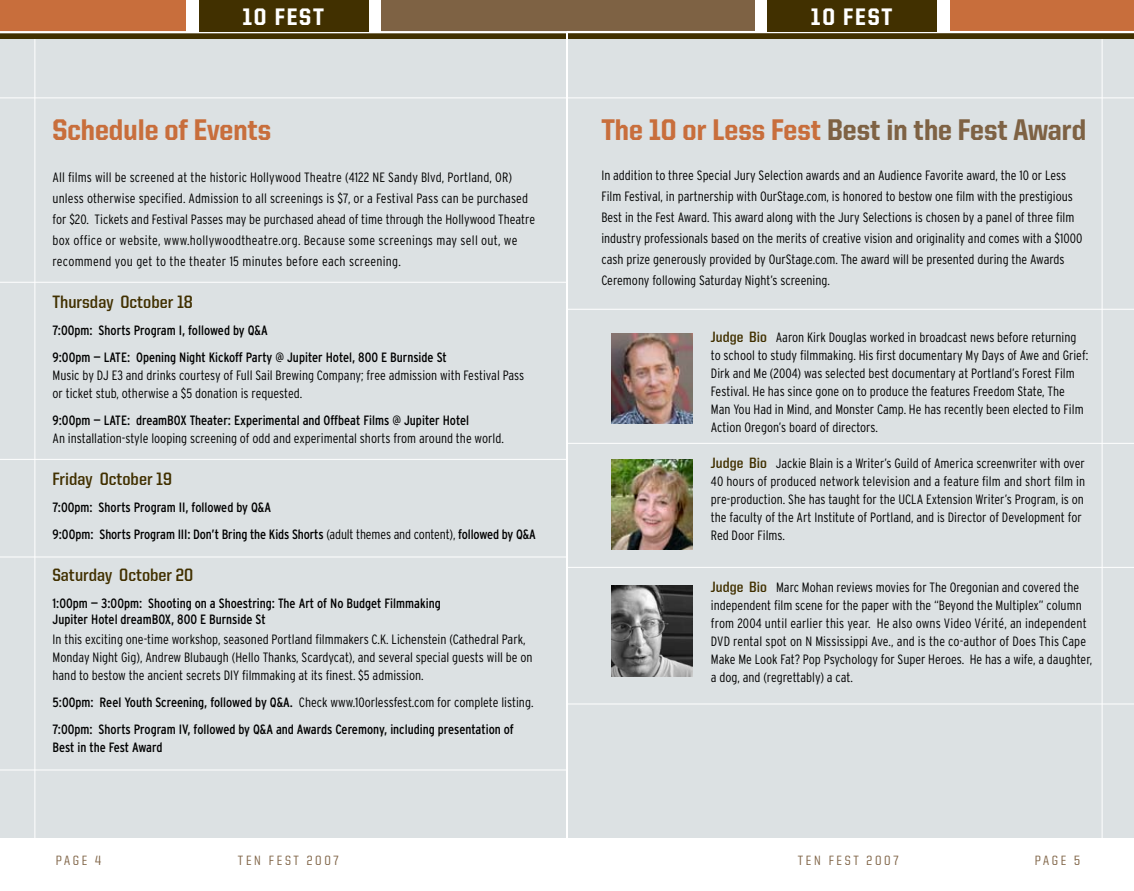
<style>
.page{position:relative;width:1134px;height:891px;background:#fff}
.page>*{position:absolute;margin:0;border:0;box-sizing:border-box;transform-origin:0 0}
.t1{font:800 30px "United Sans Semi Cond";color:#7e6244}
.t2{font:800 30px "United Sans Semi Cond";color:#c86e3c}
.t3{font:800 24px "United Sans Semi Cond";letter-spacing:.075em;color:#fff}
.t4{font:700 18px "United Sans Semi Cond";color:#413000}
.t5{font:300 condensed 13.5px/18px "Interstate";color:#000}
.t6{font:condensed 13.5px/27px "Interstate";color:#000}
.t7{font:500 13.5px "United Sans Semi Cond";letter-spacing:.2em;color:#7e6244}
.s1{font-weight:300}
.s2{color:#c86e3c}
.s3{font-family:"United Sans Semi Cond";font-weight:700;font-stretch:normal;font-size:15px;color:#413000}
</style>
<div class="page">
<div style="left:568px;top:38px;width:566px;height:800px;background:#dce1e3"></div>
<hr style="left:1102px;top:38px;width:1px;height:800px;background:#fff">
<hr style="left:567px;top:98px;width:567px;height:1px;background:#fff">
<div style="left:0;top:38px;width:566px;height:800px;background:#dce1e3"></div>
<hr style="left:34px;top:38px;width:1px;height:800px;background:#fff">
<hr style="left:0;top:98px;width:567px;height:1px;background:#fff">
<img style="left:612px;top:333px;width:81px;height:91px">
<img style="left:612px;top:460px;width:81px;height:90px">
<img style="left:612px;top:586px;width:81px;height:90px">
<div style="left:751px;top:0;width:383px;height:31px;background:#c86e3c"></div>
<div style="left:567px;top:0;width:355px;height:31px;background:#7e6244"></div>
<svg style="left:568px;top:33px;width:566px;height:5px;fill:#413000"></svg>
<div style="left:755px;top:0;width:194px;height:31px;background:#fff"></div>
<div style="left:767px;top:0;width:170px;height:31px;background:#413000"></div>
<div style="left:171px;top:0;width:396px;height:32px;background:#7e6244"></div>
<div style="left:0;top:0;width:342px;height:32px;background:#c86e3c"></div>
<svg style="left:0;top:33px;width:566px;height:5px;fill:#413000"></svg>
<hr style="left:0;top:31px;width:567px;height:2px;background:#fff">
<div style="left:186px;top:0;width:195px;height:32px;background:#fff"></div>
<div style="left:199px;top:0;width:169px;height:32px;background:#413000"></div>
<hr style="left:567px;top:309px;width:567px;height:1px;background:#fff">
<hr style="left:567px;top:443px;width:567px;height:1px;background:#fff">
<hr style="left:567px;top:567px;width:567px;height:1px;background:#fff">
<hr style="left:567px;top:704px;width:567px;height:1px;background:#fff">
<hr style="left:0;top:282px;width:567px;height:1px;background:#fff">
<hr style="left:0;top:459px;width:567px;height:1px;background:#fff">
<hr style="left:0;top:557px;width:567px;height:1px;background:#fff">
<hr style="left:0;top:770px;width:567px;height:1px;background:#fff">
<h2 class="t3" style="left:242px;top:4px;width:83px">10 FEST</h2>
<h2 class="t3" style="left:811px;top:4px;width:83px">10 FEST</h2>
<h1 class="t2" style="left:52px;top:113px;width:220px">Schedule of Events</h1>
<p class="t5" style="left:52px;top:166px;width:484px;line-height:21px">All films will be screened at the historic Hollywood Theatre (4122 NE Sandy Blvd, Portland, OR) unless otherwise specified. Admission to all screenings is $7, or a Festival Pass can be purchased for $20. Tickets and Festival Passes may be purchased ahead of time through the Hollywood Theatre box office or website, www.hollywoodtheatre.org. Because some screenings may sell out, we recommend you get to the theater 15 minutes before each screening.</p>
<h3 class="t4" style="left:52px;top:292px;width:142px">Thursday October 18</h3>
<p class="t6" style="left:52px;top:316px;width:396px">7:00pm: Shorts Program I, followed by Q&amp;A<br>9:00pm — LATE: Opening Night Kickoff Party @ Jupiter Hotel, 800 E Burnside St</p>
<p class="t5" style="left:52px;top:366px;width:473px">Music by DJ E3 and drinks courtesy of Full Sail Brewing Company; free admission with Festival Pass or ticket stub, otherwise a $5 donation is requested.</p>
<p class="t6" style="left:52px;top:406px;width:418px">9:00pm — LATE: dreamBOX Theater: Experimental and Offbeat Films @ Jupiter Hotel</p>
<p class="t5" style="left:52px;top:429px;width:453px">An installation-style looping screening of odd and experimental shorts from around the world.</p>
<h3 class="t4" style="left:52px;top:469px;width:121px">Friday October 19</h3>
<p class="t6" style="left:52px;top:493px;width:485px">7:00pm: Shorts Program II, followed by Q&amp;A<br>9:00pm: Shorts Program III: Don’t Bring the Kids Shorts <span class="s1">(adult themes and content),</span> followed by Q&amp;A</p>
<h3 class="t4" style="left:52px;top:565px;width:142px">Saturday October 20</h3>
<p class="t6" style="left:52px;top:594px;width:390px;line-height:16.5px">1:00pm — 3:00pm: Shooting on a Shoestring: The Art of No Budget Filmmaking<br>Jupiter Hotel dreamBOX, 800 E Burnside St</p>
<p class="t5" style="left:52px;top:630px;width:482px">In this exciting one-time workshop, seasoned Portland filmmakers C.K. Lichenstein (Cathedral Park,<br>Monday Night Gig), Andrew Blubaugh (Hello Thanks, Scardycat), and several special guests will be on hand to bestow the ancient secrets DIY filmmaking at its finest. $5 admission.</p>
<p class="t6" style="left:52px;top:688px;width:482px">5:00pm: Reel Youth Screening, followed by Q&amp;A. <span class="s1">Check www.10orlessfest.com for complete listing.<br></span>7:00pm: Shorts Program IV, followed by Q&amp;A and Awards Ceremony, including presentation of</p>
<p class="t6" style="left:52px;top:733px;width:111px">Best in the Fest Award</p>
<h1 class="t1" style="left:601px;top:113px;width:487px"><span class="s2">The 10 or Less Fest</span> Best in the Fest Award</h1>
<p class="t5" style="left:601px;top:165px;width:483px;line-height:21px">In addition to three Special Jury Selection awards and an Audience Favorite award, the 10 or Less Film Festival, in partnership with OurStage.com, is honored to bestow one film with the prestigious Best in the Fest Award. This award along with the Jury Selections is chosen by a panel of three film industry professionals based on the merits of creative vision and originality and comes with a $1000 cash prize generously provided by OurStage.com. The award will be presented during the Awards Ceremony following Saturday Night’s screening.</p>
<p class="t5" style="left:711px;top:328px;width:379px"><span class="s3">Judge Bio</span> Aaron Kirk Douglas worked in broadcast news before returning to school to study filmmaking. His first documentary My Days of Awe and Grief:<br>Dirk and Me (2004) was selected best documentary at Portland’s Forest Film Festival. He has since gone on to produce the features Freedom State, The<br>Man You Had in Mind, and Monster Camp. He has recently been elected to Film Action Oregon’s board of directors.</p>
<p class="t5" style="left:711px;top:454px;width:376px"><span class="s3">Judge Bio</span> Jackie Blain is a Writer’s Guild of America screenwriter with over 40 hours of produced network television and a feature film and short film in pre-production. She has taught for the UCLA Extension Writer’s Program, is on the faculty of the Art Institute of Portland, and is Director of Development for Red Door Films.</p>
<p class="t5" style="left:711px;top:578px;width:383px"><span class="s3">Judge Bio</span> Marc Mohan reviews movies for The Oregonian and covered the independent film scene for the paper with the “Beyond the Multiplex” column from 2004 until earlier this year. He also owns Video Vérité, an independent DVD rental spot on N Mississippi Ave., and is the co-author of Does This Cape Make Me Look Fat? Pop Psychology for Super Heroes. He has a wife, a daughter, a dog, and (regrettably) a cat.</p>
<p class="t7" style="left:56px;top:853px;width:47px">PAGE 4</p>
<p class="t7" style="left:238px;top:853px;width:102px">TEN FEST 2007</p>
<p class="t7" style="left:798px;top:853px;width:102px">TEN FEST 2007</p>
<p class="t7" style="left:1035px;top:853px;width:47px">PAGE 5</p>
</div>
